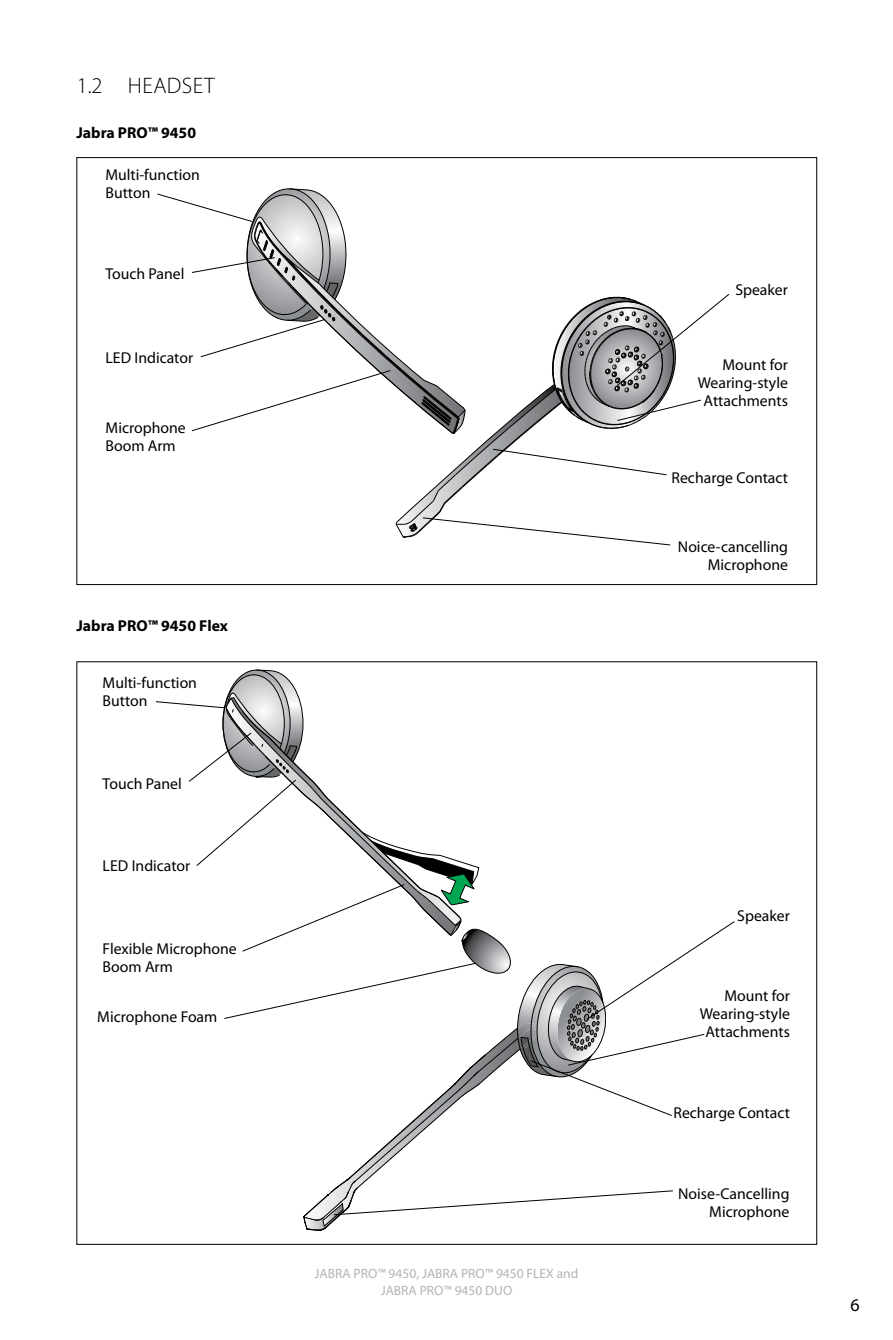
<style>
.page{position:relative;width:893px;height:1340px;background:#fff}
.page>*{position:absolute;margin:0;border:0;box-sizing:border-box;transform-origin:0 0}
.t1{font:300 22.5px "Myriad Pro";color:#000}
.t2{font:18px "Myriad Pro";color:#000}
.t3{font:15.75px/18px "Myriad Pro";color:#000}
.t4{font:700 15.75px "Myriad Pro";color:#000}
.t5{font:13.5px/16.2px "Myriad Pro";color:#b1b4b6;text-align:center}
</style>
<div class="page">
<svg style="left:157px;top:188px;width:573px;height:357px"></svg>
<svg style="left:155px;top:669px;width:580px;height:562px"></svg>
<h1 class="t1" style="left:77px;top:72px;width:79px">1.2 HEADSET</h1>
<p class="t4" style="left:77px;top:122px;width:121px">Jabra PRO™ 9450</p>
<p class="t3" style="left:105px;top:166px;width:96px">Multi-function<br>Button</p>
<p class="t3" style="left:105px;top:264px;width:81px">Touch Panel</p>
<p class="t3" style="left:105px;top:348px;width:89px">LED Indicator</p>
<p class="t3" style="left:105px;top:418px;width:82px">Microphone<br>Boom Arm</p>
<p class="t4" style="left:77px;top:615px;width:153px">Jabra PRO™ 9450 Flex</p>
<p class="t3" style="left:103px;top:673px;width:96px">Multi-function<br>Button</p>
<p class="t3" style="left:103px;top:774px;width:81px">Touch Panel</p>
<p class="t3" style="left:103px;top:856px;width:89px">LED Indicator</p>
<p class="t3" style="left:103px;top:939px;width:136px">Flexible Microphone<br>Boom Arm</p>
<p class="t3" style="left:97px;top:1007px;width:122px">Microphone Foam</p>
<p class="t5" style="left:315px;top:1265px;width:265px">JABRA PRO™ 9450, JABRA PRO™ 9450 FLEX and<br>JABRA PRO™ 9450 DUO</p>
<p class="t3" style="left:735px;top:280px;width:54px">Speaker</p>
<p class="t3" style="left:698px;top:355px;width:92px;text-align:right">Mount for<br>Wearing-style<br>Attachments</p>
<p class="t3" style="left:671px;top:468px;width:118px">Recharge Contact</p>
<p class="t3" style="left:678px;top:537px;width:112px;text-align:right">Noice-cancelling<br>Microphone</p>
<p class="t3" style="left:737px;top:906px;width:54px">Speaker</p>
<p class="t3" style="left:700px;top:986px;width:92px;text-align:right">Mount for<br>Wearing-style<br>Attachments</p>
<p class="t3" style="left:673px;top:1103px;width:118px">Recharge Contact</p>
<p class="t3" style="left:678px;top:1184px;width:113px;text-align:right">Noise-Cancelling<br>Microphone</p>
<p class="t2" style="left:851px;top:1293px;width:11px">6</p>
</div>
